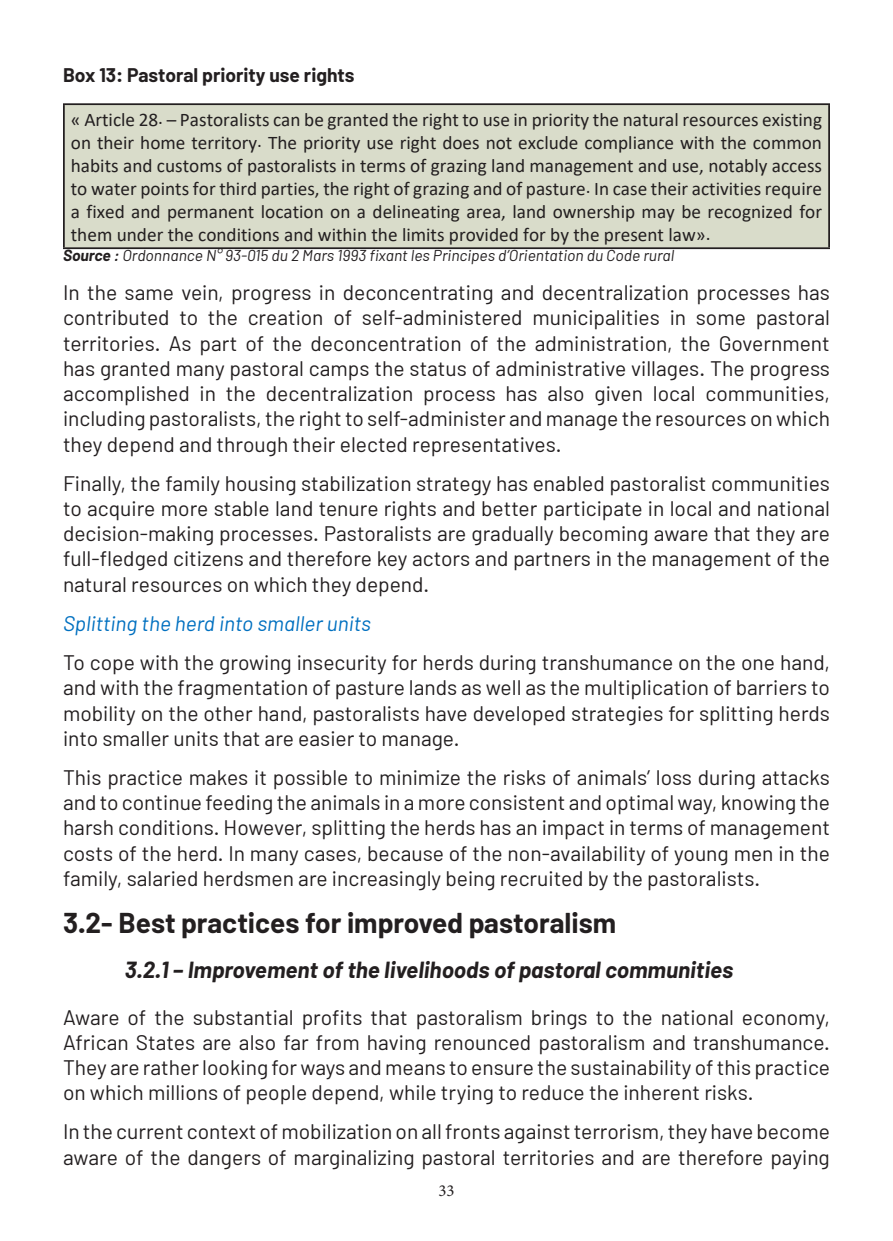
<style>
.page{position:relative;width:893px;height:1241px;background:#fff}
.page>*{position:absolute;margin:0;border:0;box-sizing:border-box;transform-origin:0 0}
.t1{font:700 28px "Barlow";color:#231f20}
.t2{font:italic 700 22.75px "Barlow";color:#231f20}
.t3{font:21px/25.2px "Barlow";color:#231f20;text-align:justify}
.t4{font:italic 21px "Barlow";color:#0070c0}
.t5{font:19.25px/23.1px "Calibri";color:#231f20;text-align:justify}
.t6{font:700 19.25px "Barlow";color:#231f20}
.t7{font:16.8px "Minion Pro";color:#231f20}
.t8{font:italic 15.75px "Barlow";color:#231f20}
.s1{font-weight:700}
.s2{font-family:"Calibri";font-weight:700}
</style>
<div class="page">
<div style="left:64px;top:104px;width:765px;height:144px;background:#d9dcca"></div>
<hr style="left:63px;top:103px;width:767px;height:2px;background:#231f20">
<hr style="left:63px;top:105px;width:2px;height:142px;background:#231f20">
<hr style="left:828px;top:105px;width:2px;height:142px;background:#231f20">
<hr style="left:63px;top:247px;width:767px;height:2px;background:#231f20">
<p class="t6" style="left:63px;top:68px;width:293px">Box 13: Pastoral priority use rights</p>
<p class="t5" style="left:71px;top:109px;width:753px">« Article 28. – Pastoralists can be granted the right to use in priority the natural resources existing on their home territory. The priority use right does not exclude compliance with the common habits and customs of pastoralists in terms of grazing land management and use, notably access to water points for third parties, the right of grazing and of pasture. In case their activities require a fixed and permanent location on a delineating area, land ownership may be recognized for them under the conditions and within the limits provided for by the present law».</p>
<p class="t8" style="left:63px;top:245px;width:613px"><span class="s1">Source</span> <span class="s2">:</span> Ordonnance N° 93-015 du 2 Mars 1993 fixant les Principes d’Orientation du Code rural</p>
<p class="t3" style="left:63px;top:282px;width:768px">In the same vein, progress in deconcentrating and decentralization processes has contributed to the creation of self-administered municipalities in some pastoral territories. As part of the deconcentration of the administration, the Government has granted many pastoral camps the status of administrative villages. The progress accomplished in the decentralization process has also given local communities, including pastoralists, the right to self-administer and manage the resources on which they depend and through their elected representatives.</p>
<p class="t3" style="left:63px;top:472px;width:768px">Finally, the family housing stabilization strategy has enabled pastoralist communities to acquire more stable land tenure rights and better participate in local and national decision-making processes. Pastoralists are gradually becoming aware that they are full-fledged citizens and therefore key actors and partners in the management of the natural resources on which they depend.</p>
<p class="t4" style="left:63px;top:614px;width:310px">Splitting the herd into smaller units</p>
<p class="t3" style="left:63px;top:651px;width:768px">To cope with the growing insecurity for herds during transhumance on the one hand, and with the fragmentation of pasture lands as well as the multiplication of barriers to mobility on the other hand, pastoralists have developed strategies for splitting herds into smaller units that are easier to manage.</p>
<p class="t3" style="left:63px;top:766px;width:769px">This practice makes it possible to minimize the risks of animals’ loss during attacks and to continue feeding the animals in a more consistent and optimal way, knowing the harsh conditions. However, splitting the herds has an impact in terms of management costs of the herd. In many cases, because of the non-availability of young men in the family, salaried herdsmen are increasingly being recruited by the pastoralists.</p>
<h1 class="t1" style="left:63px;top:912px;width:555px">3.2- Best practices for improved pastoralism</h1>
<p class="t2" style="left:125px;top:961px;width:610px">3.2.1 – Improvement of the livelihoods of pastoral communities</p>
<p class="t3" style="left:63px;top:1003px;width:769px">Aware of the substantial profits that pastoralism brings to the national economy, African States are also far from having renounced pastoralism and transhumance.<br>They are rather looking for ways and means to ensure the sustainability of this practice on which millions of people depend, while trying to reduce the inherent risks.</p>
<p class="t3" style="left:63px;top:1120px;width:768px">In the current context of mobilization on all fronts against terrorism, they have become aware of the dangers of marginalizing pastoral territories and are therefore paying</p>
<p class="t7" style="left:438px;top:1184px;width:18px">33</p>
</div>
